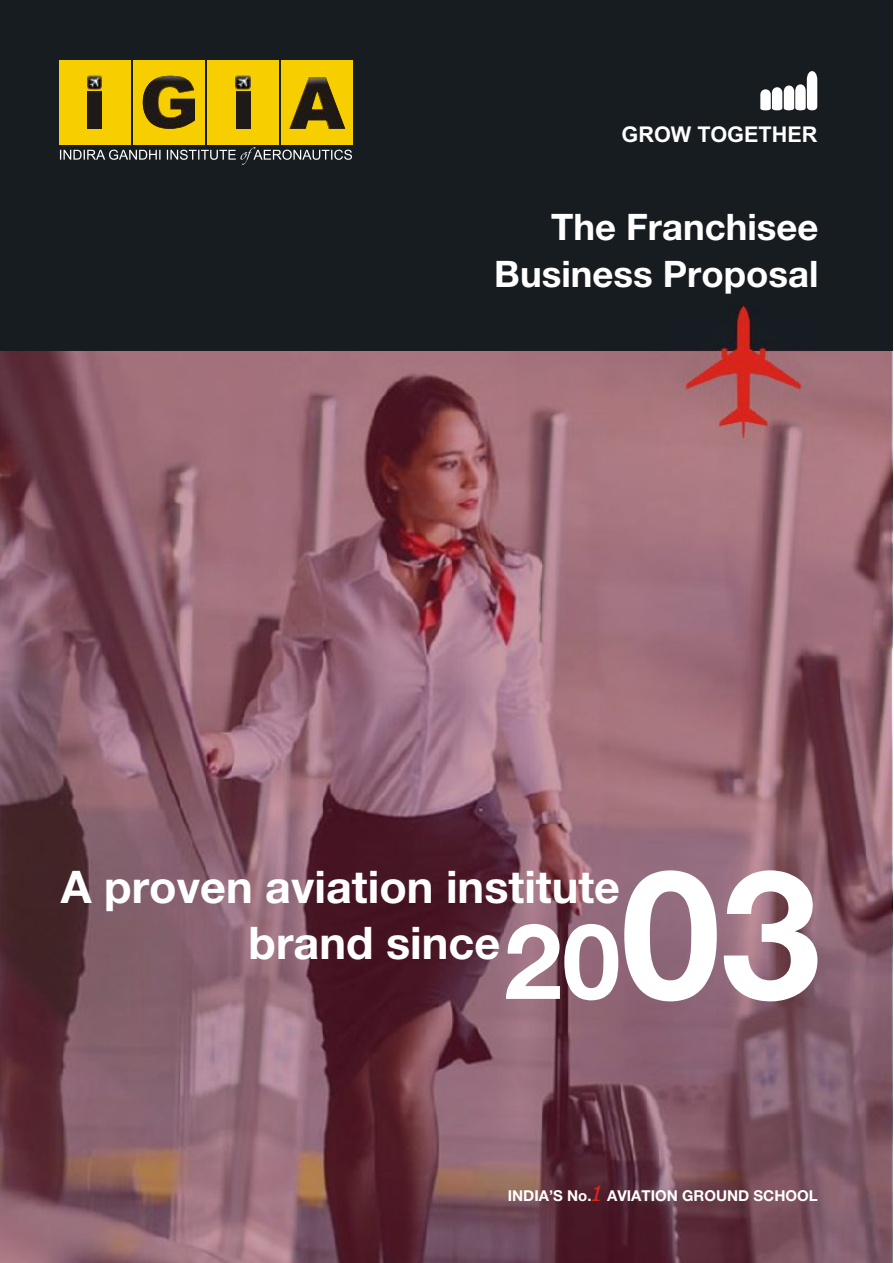
<style>
.page{position:relative;width:894px;height:1263px;background:#fff}
.page>*{position:absolute;margin:0;border:0;box-sizing:border-box;transform-origin:0 0}
.t1{font:700 105px "Helvetica CE55 Roman";color:#fff}
.t2{font:700 45px/56.8px "Helvetica CE55 Roman";color:#fff}
.t3{font:700 36.6px/46.2px "Helvetica CE55 Roman";color:#fff;text-align:right}
.t4{font:700 21.75px "Arial";color:#fff}
.t5{font:700 15px "Helvetica CE55 Roman";color:#fff}
.s1{font-size:180px}
.s2{font-family:"News 701 BT";font-weight:400;font-style:italic;font-size:21px;color:#d9261c}
</style>
<div class="page">
<div style="left:0;top:0;width:893px;height:363px;background:#171c21"></div>
<img style="left:0;top:351px;width:893px;height:912px">
<svg style="left:760px;top:71px;width:57px;height:39px"></svg>
<div style="left:133px;top:60px;width:72px;height:85px;background:#f7cf00"></div>
<div style="left:207px;top:60px;width:72px;height:85px;background:#f7cf00"></div>
<div style="left:59px;top:60px;width:71px;height:85px;background:#f7cf00"></div>
<div style="left:88px;top:92px;width:14px;height:37px;background:#1f1a17"></div>
<img style="left:87px;top:75px;width:15px;height:15px">
<div style="left:282px;top:60px;width:71px;height:85px;background:#f7cf00"></div>
<div style="left:236px;top:92px;width:14px;height:37px;background:#1f1a17"></div>
<img style="left:236px;top:75px;width:14px;height:15px">
<svg style="left:60px;top:147px;width:292px;height:18px"></svg>
<img style="left:143px;top:76px;width:52px;height:53px">
<img style="left:290px;top:78px;width:55px;height:51px">
<img style="left:671px;top:306px;width:144px;height:144px">
<p class="t4" style="left:622px;top:126px;width:197px">GROW TOGETHER</p>
<p class="t3" style="left:494px;top:208px;width:326px">The Franchisee<br>Business Proposal</p>
<p class="t2" style="left:249px;top:862px;width:373px;text-indent:-188px">A proven aviation institute brand since</p>
<h1 class="t1" style="left:504px;top:924px;width:318px">20<span class="s1">03</span></h1>
<p class="t5" style="left:508px;top:1191px;width:312px">INDIA’S No.<span class="s2">1</span> AVIATION GROUND SCHOOL</p>
</div>
